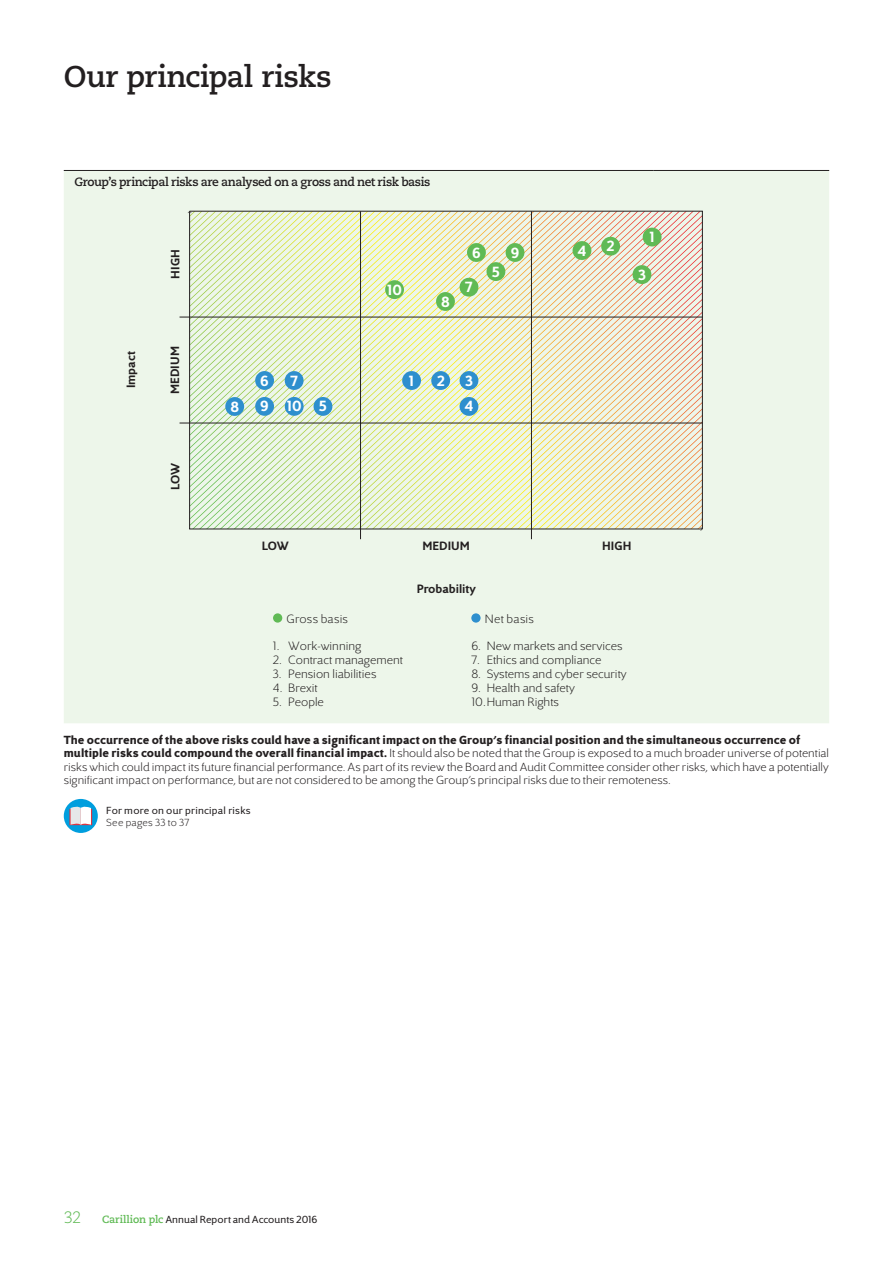
<style>
.page{position:relative;width:893px;height:1263px;background:#fff}
.page>*{position:absolute;margin:0;border:0;box-sizing:border-box;transform-origin:0 0}
.t1{font:700 30px "Caecilia LT Pro 75";letter-spacing:-.02em;color:#231f20}
.t2{font:300 16.5px "Caecilia LT Pro 45";color:#60ba55}
.t3{font:600 15px "Rosemary Samuels";color:#fff}
.t4{font:300 12.3px "Rosemary Samuels";color:#231f20}
.t5{font:600 12.3px "Rosemary Samuels";color:#231f20}
.t6{font:300 12px/13.5px "Rosemary Samuels";color:#231f20}
.t7{font:700 12px "Caecilia LT Pro 75";letter-spacing:-.035em;color:#231f20}
.t8{font:10.5px "Rosemary Samuels";letter-spacing:.015em;color:#231f20}
.t9{font:300 10.5px "Rosemary Samuels";letter-spacing:.02em;color:#231f20}
.s1{font-weight:700}
.s2{font-family:"Caecilia LT Pro 75";font-weight:700;color:#60ba55}
</style>
<div class="page">
<div style="left:64px;top:171px;width:765px;height:552px;background:#edf6ea"></div>
<hr style="left:64px;top:170px;width:590px;height:1px;background:#231f20">
<hr style="left:654px;top:170px;width:175px;height:1px;background:#231f20">
<svg style="left:64px;top:799px;width:34px;height:34px"></svg>
<svg style="left:69px;top:805px;width:23px;height:20px"></svg>
<hr style="left:180px;top:317px;width:523px;height:1px;background:#231f20">
<svg style="left:189px;top:211px;width:514px;height:318px"></svg>
<hr style="left:180px;top:423px;width:523px;height:1px;background:#231f20">
<hr style="left:360px;top:211px;width:1px;height:328px;background:#231f20">
<hr style="left:531px;top:211px;width:1px;height:328px;background:#231f20">
<div style="left:643px;top:228px;width:19px;height:18px;background:#60ba55;border-radius:50%"></div>
<div style="left:402px;top:371px;width:19px;height:19px;background:#2e8fce;border-radius:50%"></div>
<div style="left:431px;top:371px;width:19px;height:19px;background:#2e8fce;border-radius:50%"></div>
<div style="left:460px;top:371px;width:18px;height:19px;background:#2e8fce;border-radius:50%"></div>
<div style="left:314px;top:397px;width:18px;height:19px;background:#2e8fce;border-radius:50%"></div>
<div style="left:460px;top:397px;width:18px;height:19px;background:#2e8fce;border-radius:50%"></div>
<div style="left:285px;top:397px;width:19px;height:19px;background:#2e8fce;border-radius:50%"></div>
<div style="left:285px;top:371px;width:19px;height:19px;background:#2e8fce;border-radius:50%"></div>
<div style="left:225px;top:397px;width:19px;height:19px;background:#2e8fce;border-radius:50%"></div>
<div style="left:255px;top:397px;width:19px;height:19px;background:#2e8fce;border-radius:50%"></div>
<div style="left:255px;top:371px;width:19px;height:19px;background:#2e8fce;border-radius:50%"></div>
<div style="left:601px;top:237px;width:19px;height:19px;background:#60ba55;border-radius:50%"></div>
<div style="left:633px;top:265px;width:18px;height:19px;background:#60ba55;border-radius:50%"></div>
<div style="left:573px;top:241px;width:18px;height:19px;background:#60ba55;border-radius:50%"></div>
<div style="left:486px;top:262px;width:19px;height:19px;background:#60ba55;border-radius:50%"></div>
<div style="left:467px;top:243px;width:19px;height:19px;background:#60ba55;border-radius:50%"></div>
<div style="left:460px;top:278px;width:18px;height:19px;background:#60ba55;border-radius:50%"></div>
<div style="left:436px;top:292px;width:19px;height:19px;background:#60ba55;border-radius:50%"></div>
<div style="left:506px;top:243px;width:18px;height:19px;background:#60ba55;border-radius:50%"></div>
<div style="left:385px;top:280px;width:19px;height:19px;background:#60ba55;border-radius:50%"></div>
<div style="left:273px;top:613px;width:9px;height:10px;background:#60ba55;border-radius:50%"></div>
<svg style="left:471px;top:613px;width:10px;height:10px"></svg>
<h1 class="t1" style="left:64px;top:56px;width:269px">Our principal risks</h1>
<p class="t7" style="left:74px;top:174px;width:357px">Group’s principal risks are analysed on a gross and net risk basis</p>
<p class="t5" style="left:123px;top:388px;width:38px;rotate:-90deg">Impact</p>
<p class="t5" style="left:168px;top:278px;width:31px;rotate:-90deg">HIGH</p>
<p class="t5" style="left:167px;top:394px;width:49px;rotate:-90deg">MEDIUM</p>
<p class="t5" style="left:168px;top:490px;width:29px;rotate:-90deg">LOW</p>
<p class="t3" style="left:387px;top:280px;width:16px">10</p>
<p class="t3" style="left:441px;top:292px;width:10px">8</p>
<p class="t3" style="left:472px;top:243px;width:10px">6</p>
<p class="t3" style="left:465px;top:278px;width:9px">7</p>
<p class="t3" style="left:492px;top:262px;width:10px">5</p>
<p class="t3" style="left:511px;top:243px;width:10px">9</p>
<p class="t3" style="left:260px;top:371px;width:10px">6</p>
<p class="t3" style="left:230px;top:397px;width:10px">8</p>
<p class="t3" style="left:260px;top:397px;width:10px">9</p>
<p class="t3" style="left:290px;top:371px;width:9px">7</p>
<p class="t3" style="left:409px;top:371px;width:7px">1</p>
<p class="t3" style="left:437px;top:371px;width:9px">2</p>
<p class="t3" style="left:465px;top:371px;width:9px">3</p>
<p class="t3" style="left:287px;top:397px;width:42px">10 5</p>
<p class="t3" style="left:464px;top:397px;width:10px">4</p>
<p class="t5" style="left:262px;top:538px;width:29px">LOW</p>
<p class="t5" style="left:422px;top:538px;width:49px">MEDIUM</p>
<p class="t5" style="left:417px;top:581px;width:61px">Probability</p>
<p class="t4" style="left:276px;top:612px;width:73px"><sup>1</sup> Gross basis</p>
<p class="t4" style="left:485px;top:612px;width:50px">Net basis</p>
<p class="t3" style="left:577px;top:241px;width:10px">4</p>
<p class="t3" style="left:607px;top:237px;width:9px">2</p>
<p class="t3" style="left:649px;top:228px;width:7px">1</p>
<p class="t3" style="left:638px;top:265px;width:9px">3</p>
<p class="t5" style="left:602px;top:538px;width:31px">HIGH</p>
<p class="t4" style="left:273px;top:639px;width:90px">1. Work-winning</p>
<p class="t4" style="left:273px;top:653px;width:132px">2. Contract management</p>
<p class="t4" style="left:273px;top:667px;width:105px">3. Pension liabilities</p>
<p class="t4" style="left:273px;top:681px;width:47px">4. Brexit</p>
<p class="t4" style="left:273px;top:695px;width:53px">5. People</p>
<p class="t4" style="left:471px;top:639px;width:153px">6. New markets and services</p>
<p class="t4" style="left:471px;top:653px;width:132px">7. Ethics and compliance</p>
<p class="t4" style="left:471px;top:667px;width:157px">8. Systems and cyber security</p>
<p class="t4" style="left:471px;top:681px;width:105px">9. Health and safety</p>
<p class="t4" style="left:471px;top:695px;width:89px">10. Human Rights</p>
<p class="t6" style="left:64px;top:733px;width:767px"><span class="s1">The occurrence of the above risks could have a significant impact on the Group’s financial position and the simultaneous occurrence of multiple risks could compound the overall financial impact.</span> It should also be noted that the Group is exposed to a much broader universe of potential risks which could impact its future financial performance. As part of its review the Board and Audit Committee consider other risks, which have a potentially significant impact on performance, but are not considered to be among the Group’s principal risks due to their remoteness.</p>
<p class="t8" style="left:106px;top:804px;width:146px">For more on our principal risks</p>
<p class="t9" style="left:106px;top:817px;width:85px">See pages 33 to 37</p>
<h2 class="t2" style="left:64px;top:1207px;width:19px">32</h2>
<p class="t8" style="left:102px;top:1214px;width:217px"><span class="s2">Carillion plc</span> Annual Report and Accounts 2016</p>
</div>
